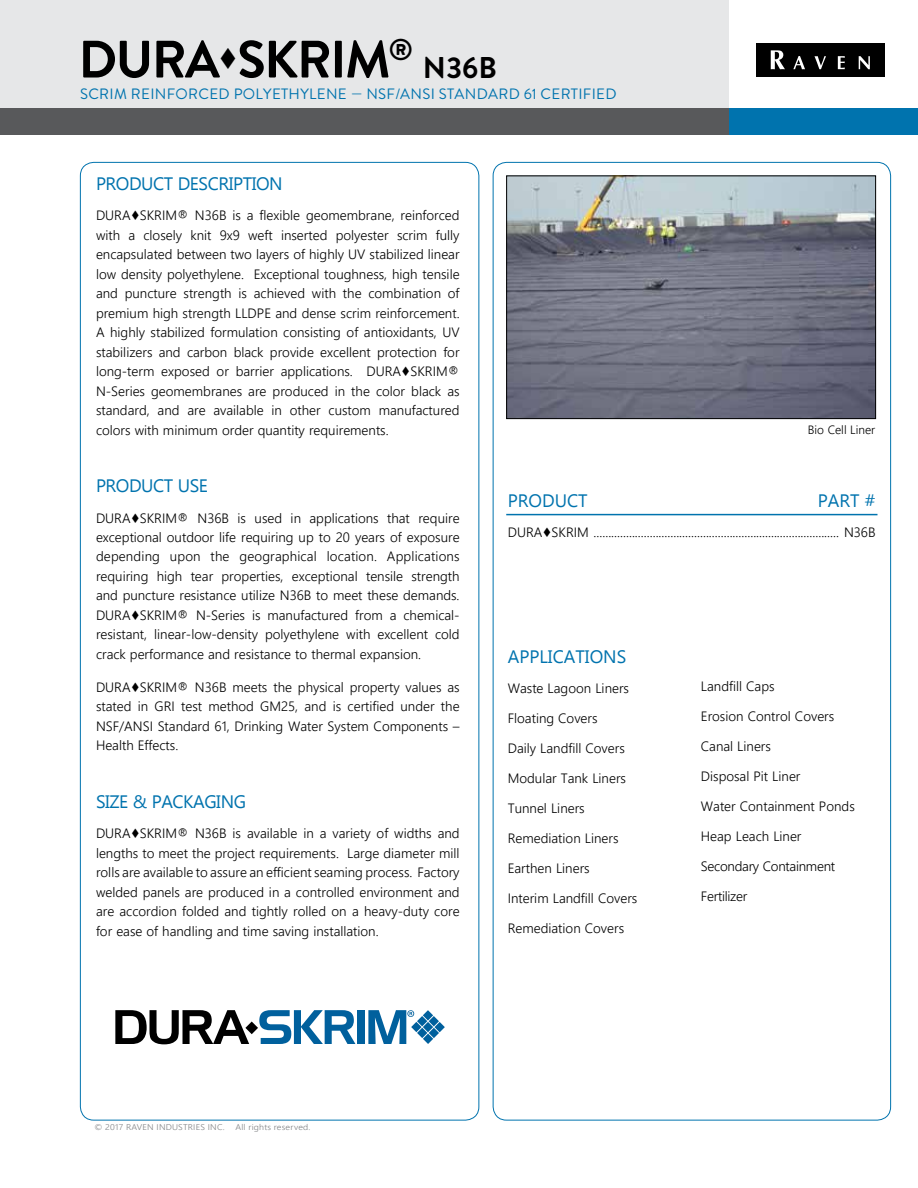
<style>
.page{position:relative;width:918px;height:1188px;background:#fff}
.page>*{position:absolute;margin:0;border:0;box-sizing:border-box;transform-origin:0 0}
.t1{font:700 52.5px "Brandon Grotesque";letter-spacing:-.03em;color:#000}
.t2{font:700 30px "Brandon Grotesque";color:#000}
.t3{font:18px "Segoe UI";letter-spacing:-.025em;color:#0073ae}
.t4{font:18px "Segoe UI";color:#0073ae}
.t5{font:15px "Brandon Grotesque";letter-spacing:.02em;color:#0073ae}
.t6{font:300 13.5px/19.5px "Segoe UI";color:#000;text-align:justify}
.t7{font:300 13.5px "Segoe UI";letter-spacing:-.02em;color:#000}
.t8{font:300 12px "Segoe UI";color:#000}
.t9{font:300 8.25px "Segoe UI";letter-spacing:.02em;color:#808285;scale:1.09 1}
</style>
<div class="page">
<div style="left:0;top:0;width:729px;height:108px;background:#e6e7e8"></div>
<div style="left:756px;top:43px;width:129px;height:34px;background:#000"></div>
<svg style="left:771px;top:50px;width:14px;height:19px"></svg>
<svg style="left:793px;top:56px;width:12px;height:13px"></svg>
<svg style="left:814px;top:56px;width:12px;height:13px"></svg>
<svg style="left:838px;top:56px;width:7px;height:13px"></svg>
<svg style="left:859px;top:56px;width:11px;height:13px"></svg>
<hr style="left:506px;top:514px;width:372px;height:1px;background:#0073ae">
<div style="left:0;top:108px;width:729px;height:27px;background:#58595b"></div>
<div style="left:729px;top:108px;width:189px;height:27px;background:#0073ae"></div>
<img style="left:508px;top:178px;width:366px;height:239px">
<div style="left:506px;top:176px;width:370px;height:243px;border:1px solid #000"></div>
<div style="left:358px;top:1010px;width:7px;height:34px;background:#00609d"></div>
<svg style="left:115px;top:1010px;width:240px;height:34px"></svg>
<svg style="left:368px;top:1010px;width:77px;height:34px"></svg>
<h1 class="t1" style="left:78px;top:23px;width:336px">DURA<sup>♦</sup>SKRIM<sup>®</sup></h1>
<h2 class="t2" style="left:423px;top:46px;width:76px">N36B</h2>
<p class="t5" style="left:80px;top:84px;width:538px">SCRIM REINFORCED POLYETHYLENE — NSF/ANSI STANDARD 61 CERTIFIED</p>
<h3 class="t3" style="left:96px;top:171px;width:188px">PRODUCT DESCRIPTION</h3>
<p class="t6" style="left:96px;top:205px;width:365px">DURA♦SKRIM® N36B is a flexible geomembrane, reinforced with a closely knit 9x9 weft inserted polyester scrim fully encapsulated between two layers of highly UV stabilized linear low density polyethylene. Exceptional toughness, high tensile and puncture strength is achieved with the combination of premium high strength LLDPE and dense scrim reinforcement.<br>A highly stabilized formulation consisting of antioxidants, UV stabilizers and carbon black provide excellent protection for long-term exposed or barrier applications. DURA♦SKRIM® N-Series geomembranes are produced in the color black as standard, and are available in other custom manufactured colors with minimum order quantity requirements.</p>
<p class="t8" style="left:808px;top:421px;width:69px">Bio Cell Liner</p>
<h3 class="t3" style="left:96px;top:473px;width:113px">PRODUCT USE</h3>
<p class="t6" style="left:96px;top:507px;width:365px">DURA♦SKRIM® N36B is used in applications that require exceptional outdoor life requiring up to 20 years of exposure depending upon the geographical location. Applications requiring high tear properties, exceptional tensile strength and puncture resistance utilize N36B to meet these demands.<br>DURA♦SKRIM® N-Series is manufactured from a chemical&shy;resistant, linear-low-density polyethylene with excellent cold crack performance and resistance to thermal expansion.</p>
<p class="t6" style="left:96px;top:677px;width:365px">DURA♦SKRIM® N36B meets the physical property values as stated in GRI test method GM25, and is certified under the NSF/ANSI Standard 61, Drinking Water System Components – Health Effects.</p>
<h3 class="t3" style="left:96px;top:789px;width:152px">SIZE &amp; PACKAGING</h3>
<p class="t6" style="left:96px;top:823px;width:365px">DURA♦SKRIM® N36B is available in a variety of widths and lengths to meet the project requirements. Large diameter mill rolls are available to assure an efficient seaming process. Factory welded panels are produced in a controlled environment and are accordion folded and tightly rolled on a heavy-duty core for ease of handling and time saving installation.</p>
<h3 class="t4" style="left:508px;top:488px;width:81px">PRODUCT</h3>
<h3 class="t3" style="left:818px;top:488px;width:59px">PART #</h3>
<p class="t6" style="left:508px;top:522px;width:369px">DURA♦SKRIM ................................................................................... N36B</p>
<h3 class="t4" style="left:508px;top:644px;width:120px">APPLICATIONS</h3>
<p class="t6" style="left:508px;top:678px;width:123px">Waste Lagoon Liners</p>
<p class="t6" style="left:508px;top:708px;width:91px">Floating Covers</p>
<p class="t6" style="left:508px;top:738px;width:119px">Daily Landfill Covers</p>
<p class="t6" style="left:508px;top:767px;width:120px">Modular Tank Liners</p>
<p class="t6" style="left:508px;top:797px;width:79px">Tunnel Liners</p>
<p class="t6" style="left:508px;top:827px;width:112px">Remediation Liners</p>
<p class="t6" style="left:508px;top:857px;width:83px">Earthen Liners</p>
<p class="t6" style="left:508px;top:887px;width:131px">Interim Landfill Covers</p>
<p class="t6" style="left:508px;top:917px;width:118px">Remediation Covers</p>
<p class="t6" style="left:701px;top:676px;width:75px">Landfill Caps</p>
<p class="t6" style="left:701px;top:706px;width:135px">Erosion Control Covers</p>
<p class="t6" style="left:701px;top:736px;width:72px">Canal Liners</p>
<p class="t6" style="left:701px;top:766px;width:101px">Disposal Pit Liner</p>
<p class="t6" style="left:701px;top:796px;width:155px">Water Containment Ponds</p>
<p class="t6" style="left:701px;top:826px;width:102px">Heap Leach Liner</p>
<p class="t7" style="left:701px;top:856px;width:136px">Secondary Containment</p>
<p class="t7" style="left:701px;top:886px;width:48px">Fertilizer</p>
<p class="t9" style="left:94px;top:1121px;width:121px">© 2017 RAVEN INDUSTRIES INC.</p>
<p class="t9" style="left:236px;top:1121px;width:70px">All rights reserved.</p>
</div>
